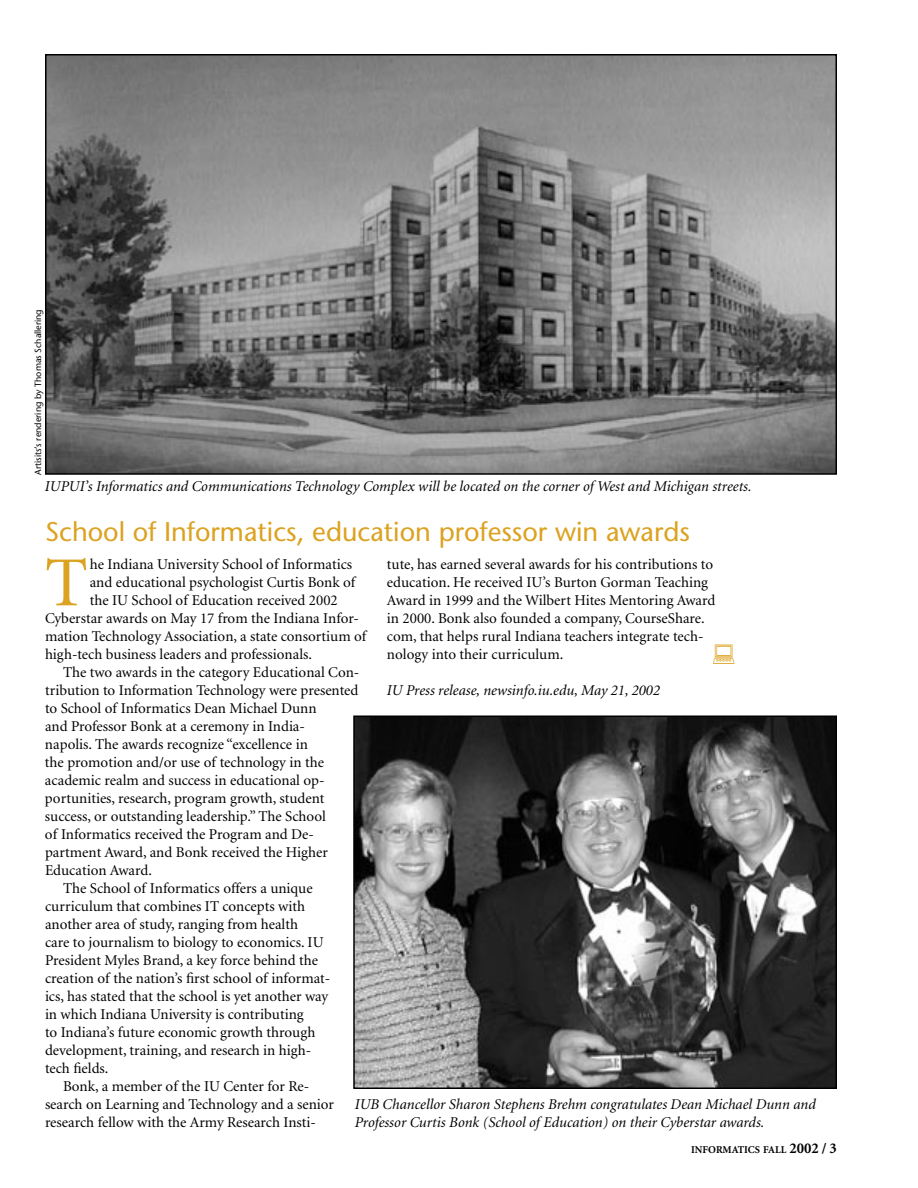
<style>
.page{position:relative;width:918px;height:1188px;background:#fff}
.page>*{position:absolute;margin:0;border:0;box-sizing:border-box;transform-origin:0 0}
.t1{font:70.35px "Minion";color:#dca221}
.t2{font:27px "Stone Sans";color:#dca221}
.t3{font:15px/18px "Minion";color:#000}
.t4{font:italic 15px/18px "Minion";color:#000}
.t5{font:700 10.5px "Minion";color:#000}
.t6{font:9px "Stone Sans";color:#000}
.s1{font-size:15px}
</style>
<div class="page">
<img style="left:48px;top:57px;width:786px;height:415px">
<div style="left:45px;top:54px;width:792px;height:421px;border:2px solid #000"></div>
<img style="left:356px;top:719px;width:478px;height:367px">
<div style="left:353px;top:716px;width:484px;height:373px;border:2px solid #000"></div>
<p class="t6" style="left:33px;top:475px;width:167px;rotate:-90deg">Artisits’s rendering by Thomas Schallering</p>
<p class="t4" style="left:45px;top:478px;width:708px">IUPUI’s Informatics and Communications Technology Complex will be located on the corner of West and Michigan streets.</p>
<h2 class="t2" style="left:45px;top:515px;width:647px">School of Informatics, education professor win awards</h2>
<h1 class="t1" style="left:45px;top:548px;width:44px">T</h1>
<p class="t3" style="left:90px;top:556px;width:264px">he Indiana University School of Informatics</p>
<p class="t3" style="left:387px;top:555px;width:330px">tute, has earned several awards for his contributions to education. He received IU’s Burton Gorman Teaching Award in 1999 and the Wilbert Hites Mentoring Award in 2000. Bonk also founded a company, CourseShare. com, that helps rural Indiana teachers integrate tech&shy;nology into their curriculum.</p>
<p class="t4" style="left:387px;top:681px;width:275px">IU Press release, newsinfo.iu.edu, May 21, 2002</p>
<p class="t3" style="left:90px;top:574px;width:267px">and educational psychologist Curtis Bonk of</p>
<p class="t3" style="left:90px;top:592px;width:249px">the IU School of Education received 2002</p>
<p class="t3" style="left:45px;top:610px;width:316px">Cyberstar awards on May 17 from the Indiana Infor-</p>
<p class="t3" style="left:45px;top:628px;width:323px">mation Technology Association, a state consortium of</p>
<p class="t3" style="left:45px;top:646px;width:269px">high-tech business leaders and professionals.</p>
<p class="t3" style="left:63px;top:664px;width:298px">The two awards in the category Educational Con-</p>
<p class="t3" style="left:45px;top:682px;width:315px">tribution to Information Technology were presented</p>
<p class="t3" style="left:45px;top:700px;width:273px">to School of Informatics Dean Michael Dunn</p>
<p class="t3" style="left:45px;top:718px;width:262px">and Professor Bonk at a ceremony in India-</p>
<p class="t3" style="left:45px;top:736px;width:264px">napolis. The awards recognize “excellence in</p>
<p class="t3" style="left:45px;top:754px;width:281px">the promotion and/or use of technology in the</p>
<p class="t3" style="left:45px;top:772px;width:281px">academic realm and success in educational op-</p>
<p class="t3" style="left:45px;top:790px;width:281px">portunities, research, program growth, student</p>
<p class="t3" style="left:45px;top:808px;width:282px">success, or outstanding leadership.” The School</p>
<p class="t3" style="left:45px;top:826px;width:270px">of Informatics received the Program and De-</p>
<p class="t3" style="left:45px;top:844px;width:285px">partment Award, and Bonk received the Higher</p>
<p class="t3" style="left:45px;top:862px;width:109px">Education Award.</p>
<p class="t3" style="left:63px;top:880px;width:251px">The School of Informatics offers a unique</p>
<p class="t3" style="left:45px;top:898px;width:262px">curriculum that combines IT concepts with</p>
<p class="t3" style="left:45px;top:916px;width:255px">another area of study, ranging from health</p>
<p class="t3" style="left:45px;top:934px;width:280px">care to journalism to biology to economics. IU</p>
<p class="t3" style="left:45px;top:952px;width:274px">President Myles Brand, a key force behind the</p>
<p class="t3" style="left:45px;top:970px;width:287px">creation of the nation’s first school of informat-</p>
<p class="t3" style="left:45px;top:988px;width:285px">ics, has stated that the school is yet another way</p>
<p class="t3" style="left:45px;top:1006px;width:260px">in which Indiana University is contributing</p>
<p class="t3" style="left:45px;top:1024px;width:272px">to Indiana’s future economic growth through</p>
<p class="t3" style="left:45px;top:1042px;width:268px">development, training, and research in high-</p>
<p class="t3" style="left:45px;top:1060px;width:65px">tech fields.</p>
<p class="t3" style="left:63px;top:1078px;width:248px">Bonk, a member of the IU Center for Re-</p>
<p class="t3" style="left:45px;top:1096px;width:291px">search on Learning and Technology and a senior</p>
<p class="t3" style="left:45px;top:1114px;width:273px">research fellow with the Army Research Insti-</p>
<p class="t4" style="left:355px;top:1096px;width:463px">IUB Chancellor Sharon Stephens Brehm congratulates Dean Michael Dunn and<br>Professor Curtis Bonk (School of Education) on their Cyberstar awards.</p>
<p class="t5" style="left:691px;top:1144px;width:147px">INFORMATICS FALL <span class="s1">2002 / 3</span></p>
</div>
